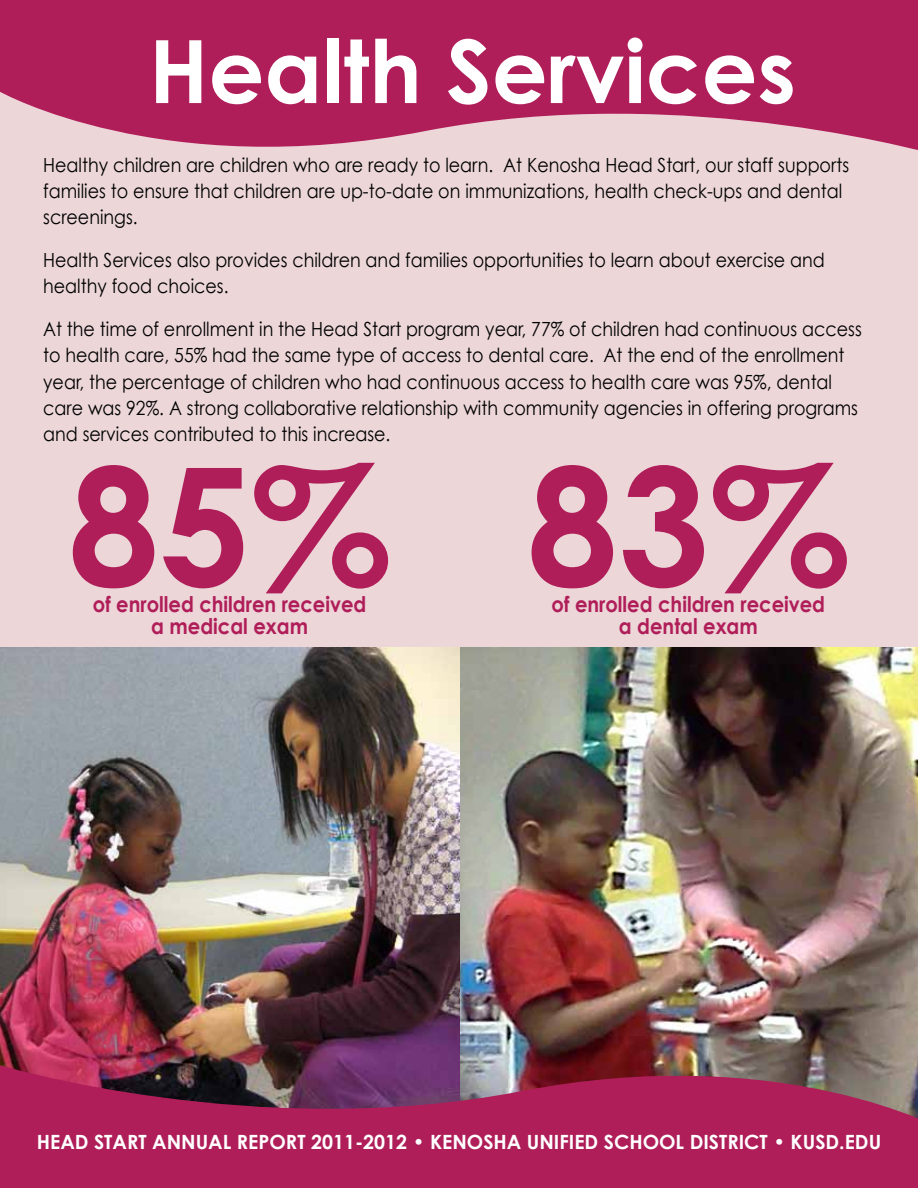
<style>
.page{position:relative;width:918px;height:1188px;background:#fff}
.page>*{position:absolute;margin:0;border:0;box-sizing:border-box;transform-origin:0 0}
.t1{font:700 163.5px "Century Gothic";color:#b01e59}
.t2{font:700 87.45px "Century Gothic";color:#fff}
.t3{font:700 21.6px/22.2px "Century Gothic";color:#b01e59;text-align:center;scale:.9 1}
.t4{font:700 19.65px "Century Gothic";color:#fff}
.t5{font:19.5px/26.1px "Century Gothic";color:#000;scale:.9 1}
</style>
<div class="page">
<div style="left:0;top:1px;width:918px;height:1186px;background:#ecd6d8"></div>
<img style="left:459px;top:648px;width:459px;height:392px">
<img style="left:0;top:648px;width:459px;height:392px">
<img style="left:0;top:1040px;width:918px;height:148px">
<svg style="left:0;top:0;width:918px;height:150px;background:#b9396c"></svg>
<h2 class="t2" style="left:149px;top:16px;width:648px">Health Services</h2>
<p class="t5" style="left:43px;top:151px;width:897px">Healthy children are children who are ready to learn. At Kenosha Head Start, our staff supports families to ensure that children are up-to-date on immunizations, health check-ups and dental screenings.</p>
<p class="t5" style="left:43px;top:247px;width:870px">Health Services also provides children and families opportunities to learn about exercise and healthy food choices.</p>
<p class="t5" style="left:43px;top:316px;width:911px">At the time of enrollment in the Head Start program year, 77% of children had continuous access to health care, 55% had the same type of access to dental care. At the end of the enrollment year, the percentage of children who had continuous access to health care was 95%, dental care was 92%. A strong collaborative relationship with community agencies in offering programs and services contributed to this increase.</p>
<h1 class="t1" style="left:68px;top:423px;width:325px">85%</h1>
<p class="t3" style="left:93px;top:593px;width:305px">of enrolled children received a medical exam</p>
<h1 class="t1" style="left:527px;top:423px;width:325px">83%</h1>
<p class="t3" style="left:552px;top:593px;width:305px">of enrolled children received a dental exam</p>
<p class="t4" style="left:37px;top:1130px;width:846px">HEAD START ANNUAL REPORT 2011-2012 • KENOSHA UNIFIED SCHOOL DISTRICT • KUSD.EDU</p>
</div>
